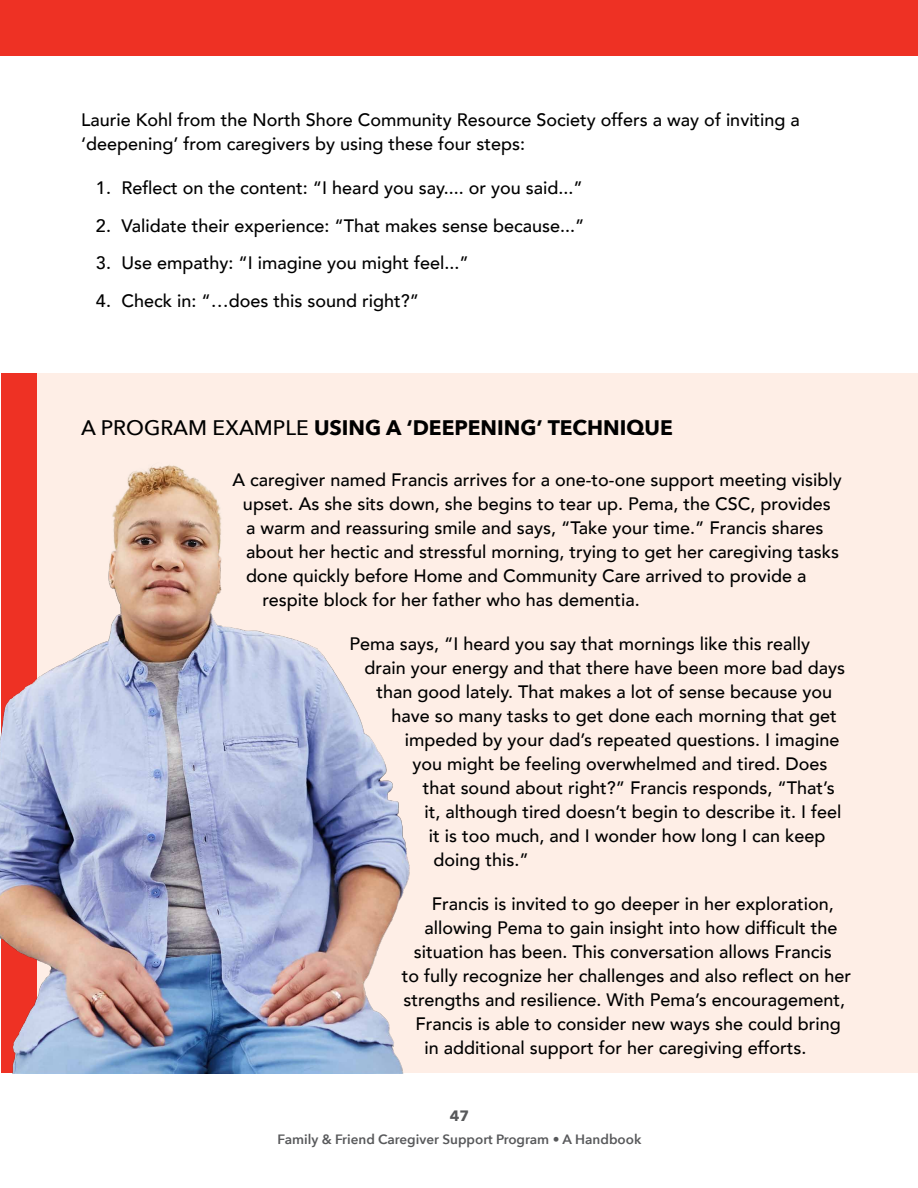
<style>
.page{position:relative;width:918px;height:1188px;background:#fff}
.page>*{position:absolute;margin:0;border:0;box-sizing:border-box;transform-origin:0 0}
.t1{font:700 21px "Avenir Next";color:#000}
.t2{font:500 18px/24px "Avenir";color:#000}
.t3{font:700 15px "Avenir Next";color:#58595b}
.t4{font:600 13.5px "Avenir Next";color:#58595b}
.s1{font-weight:500}
</style>
<div class="page">
<div style="left:0;top:0;width:918px;height:56px;background:#ee3124"></div>
<div style="left:2px;top:373px;width:916px;height:700px;background:#feeee6"></div>
<div style="left:2px;top:373px;width:35px;height:700px;background:#ee3124"></div>
<img style="left:0;top:442px;width:410px;height:631px">
<p class="t2" style="left:81px;top:107px;width:720px">Laurie Kohl from the North Shore Community Resource Society offers a way of inviting a ‘deepening’ from caregivers by using these four steps:</p>
<p class="t2" style="left:96px;top:175px;width:488px">1. Reflect on the content: “I heard you say.... or you said...”</p>
<p class="t2" style="left:96px;top:212px;width:490px">2. Validate their experience: “That makes sense because...”</p>
<p class="t2" style="left:96px;top:250px;width:374px">3. Use empathy: “I imagine you might feel...”</p>
<p class="t2" style="left:96px;top:287px;width:325px">4. Check in: “…does this sound right?”</p>
<p class="t1" style="left:81px;top:409px;width:593px"><span class="s1">A PROGRAM EXAMPLE</span> USING A ‘DEEPENING’ TECHNIQUE</p>
<p class="t2" style="left:232px;top:467px;width:611px">A caregiver named Francis arrives for a one-to-one support meeting visibly</p>
<p class="t2" style="left:243px;top:491px;width:589px">upset. As she sits down, she begins to tear up. Pema, the CSC, provides</p>
<p class="t2" style="left:246px;top:515px;width:579px">a warm and reassuring smile and says, “Take your time.” Francis shares</p>
<p class="t2" style="left:246px;top:539px;width:595px">about her hectic and stressful morning, trying to get her caregiving tasks</p>
<p class="t2" style="left:246px;top:563px;width:562px">done quickly before Home and Community Care arrived to provide a</p>
<p class="t2" style="left:263px;top:587px;width:379px">respite block for her father who has dementia.</p>
<p class="t2" style="left:350px;top:631px;width:462px">Pema says, “I heard you say that mornings like this really</p>
<p class="t2" style="left:364px;top:655px;width:482px">drain your energy and that there have been more bad days</p>
<p class="t2" style="left:376px;top:679px;width:457px">than good lately. That makes a lot of sense because you</p>
<p class="t2" style="left:391px;top:703px;width:447px">have so many tasks to get done each morning that get</p>
<p class="t2" style="left:405px;top:727px;width:436px">impeded by your dad’s repeated questions. I imagine</p>
<p class="t2" style="left:412px;top:751px;width:417px">you might be feeling overwhelmed and tired. Does</p>
<p class="t2" style="left:423px;top:775px;width:413px">that sound about right?” Francis responds, “That’s</p>
<p class="t2" style="left:424px;top:799px;width:419px">it, although tired doesn’t begin to describe it. I feel</p>
<p class="t2" style="left:429px;top:823px;width:398px">it is too much, and I wonder how long I can keep</p>
<p class="t2" style="left:433px;top:847px;width:97px">doing this.”</p>
<p class="t2" style="left:432px;top:891px;width:403px">Francis is invited to go deeper in her exploration,</p>
<p class="t2" style="left:424px;top:915px;width:415px">allowing Pema to gain insight into how difficult the</p>
<p class="t2" style="left:414px;top:939px;width:419px">situation has been. This conversation allows Francis</p>
<p class="t2" style="left:402px;top:963px;width:451px">to fully recognize her challenges and also reflect on her</p>
<p class="t2" style="left:403px;top:987px;width:443px">strengths and resilience. With Pema’s encouragement,</p>
<p class="t2" style="left:415px;top:1011px;width:427px">Francis is able to consider new ways she could bring</p>
<p class="t2" style="left:424px;top:1035px;width:384px">in additional support for her caregiving efforts.</p>
<p class="t3" style="left:450px;top:1103px;width:21px">47</p>
<p class="t4" style="left:278px;top:1127px;width:365px">Family &amp; Friend Caregiver Support Program • A Handbook</p>
</div>
